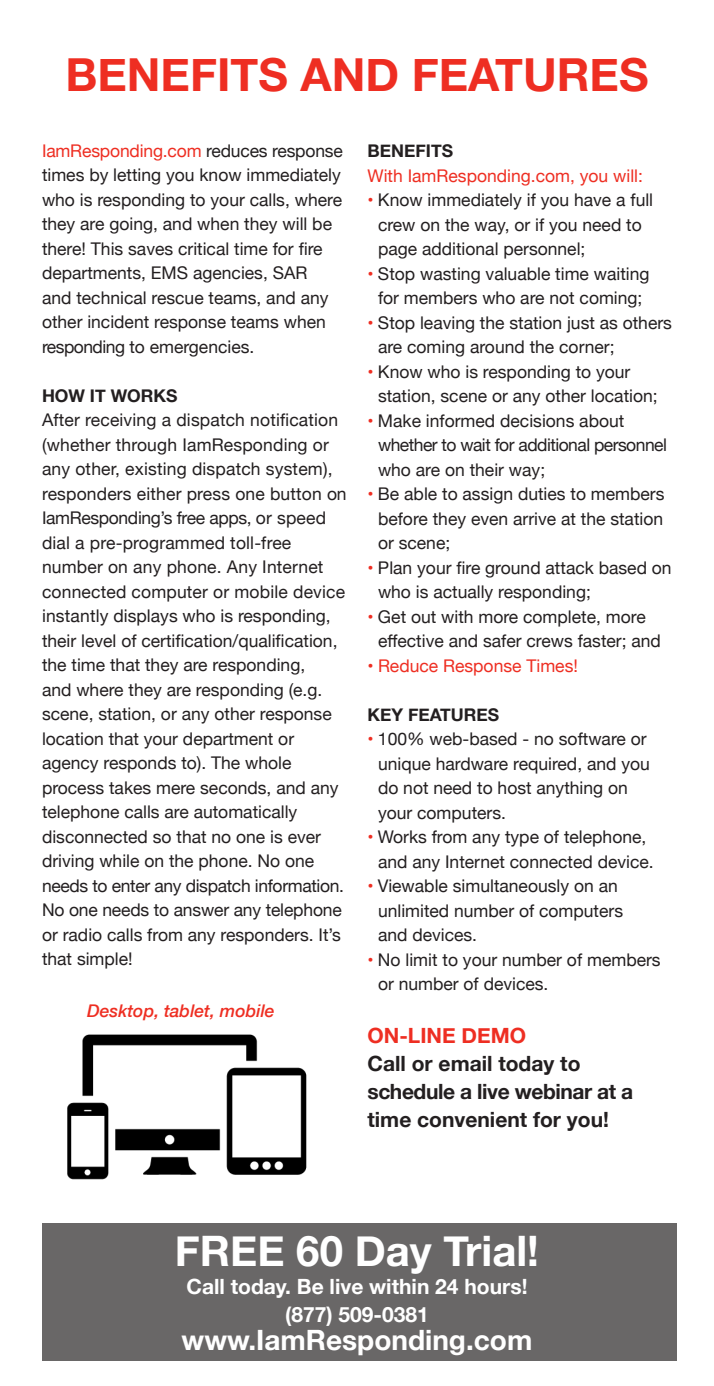
<style>
.page{position:relative;width:714px;height:1386px;background:#fff}
.page>*{position:absolute;margin:0;border:0;box-sizing:border-box;transform-origin:0 0}
.t1{font:700 45.5px "Helvetica Neue";color:#ee2e22}
.t2{font:700 42px "Helvetica Neue";color:#fff}
.t3{font:700 28px "Helvetica Neue";color:#fff}
.t4{font:700 21px/28px "Helvetica Neue";color:#231f20}
.t5{font:700 21px "Helvetica Neue";color:#fff}
.Subhead{font:700 21px "Helvetica Neue";color:#ee2e22}
.Body_Copy{font:17.5px/24.5px "Helvetica Neue";color:#231f20}
.Bullets{font:17.5px/24.5px "Helvetica Neue";color:#231f20}
.Bullets-2{font:17.5px "Helvetica Neue";color:#ee2e22}
.Subhead-2{font:700 17.5px "Helvetica Neue";color:#231f20}
.t6{font:italic 500 17.5px "Helvetica Neue";color:#ee2e22}
.s1{color:#ee2e22}
.s2{font-weight:700;color:#ee2e22}
.s3{font-weight:700}
</style>
<div class="page">
<div style="left:42px;top:1223px;width:634px;height:138px;background:#696767"></div>
<img style="left:67px;top:1034px;width:240px;height:146px">
<p class="t1" style="left:65px;top:39px;width:585px">BENEFITS AND FEATURES</p>
<p class="Body_Copy" style="left:42px;top:139px;width:302px"><span class="s1">IamResponding.com</span> reduces response times by letting you know immediately who is responding to your calls, where they are going, and when they will be there! This saves critical time for fire departments, EMS agencies, SAR<br>and technical rescue teams, and any other incident response teams when responding to emergencies.</p>
<p class="Subhead-2" style="left:42px;top:382px;width:137px">HOW IT WORKS</p>
<p class="Body_Copy" style="left:42px;top:409px;width:306px">After receiving a dispatch notification (whether through IamResponding or any other, existing dispatch system), responders either press one button on IamResponding’s free apps, or speed dial a pre-programmed toll-free number on any phone. Any Internet connected computer or mobile device instantly displays who is responding, their level of certification/qualification, the time that they are responding,<br>and where they are responding (e.g. scene, station, or any other response location that your department or agency responds to). The whole process takes mere seconds, and any telephone calls are automatically disconnected so that no one is ever driving while on the phone. No one needs to enter any dispatch information.<br>No one needs to answer any telephone or radio calls from any responders. It’s that simple!</p>
<p class="t6" style="left:87px;top:996px;width:189px">Desktop, tablet, mobile</p>
<p class="Subhead-2" style="left:368px;top:137px;width:87px">BENEFITS</p>
<p class="Bullets-2" style="left:368px;top:163px;width:277px">With IamResponding.com, you will:</p>
<p class="Bullets" style="left:378px;top:189px;width:277px;text-indent:-10px"><span class="s2">•</span> Know immediately if you have a full crew on the way, or if you need to page additional personnel;</p>
<p class="Bullets" style="left:368px;top:262px;width:284px;text-align:center"><span class="s2">•</span> Stop wasting valuable time waiting for members who are not coming;</p>
<p class="Bullets" style="left:378px;top:311px;width:295px;text-indent:-10px"><span class="s2">•</span> Stop leaving the station just as others are coming around the corner;</p>
<p class="Bullets" style="left:378px;top:360px;width:281px;text-indent:-10px"><span class="s2">•</span> Know who is responding to your station, scene or any other location;</p>
<p class="Bullets" style="left:378px;top:409px;width:291px;text-indent:-10px"><span class="s2">•</span> Make informed decisions about whether to wait for additional personnel who are on their way;</p>
<p class="Bullets" style="left:378px;top:483px;width:288px;text-align:justify;text-indent:-10px"><span class="s2">•</span> Be able to assign duties to members before they even arrive at the station or scene;</p>
<p class="Bullets" style="left:378px;top:556px;width:295px;text-indent:-10px"><span class="s2">•</span> Plan your fire ground attack based on who is actually responding;</p>
<p class="Bullets" style="left:378px;top:605px;width:284px;text-indent:-10px"><span class="s2">•</span> Get out with more complete, more effective and safer crews faster; and</p>
<p class="Bullets-2" style="left:368px;top:653px;width:212px"><span class="s3">•</span> Reduce Response Times!</p>
<p class="Subhead-2" style="left:368px;top:701px;width:133px">KEY FEATURES</p>
<p class="Bullets" style="left:378px;top:728px;width:273px;text-indent:-10px"><span class="s2">•</span> 100% web-based - no software or unique hardware required, and you do not need to host anything on your computers.</p>
<p class="Bullets" style="left:378px;top:826px;width:277px;text-indent:-10px"><span class="s2">•</span> Works from any type of telephone, and any Internet connected device.</p>
<p class="Bullets" style="left:378px;top:875px;width:247px;text-indent:-10px"><span class="s2">•</span> Viewable simultaneously on an unlimited number of computers and devices.</p>
<p class="Bullets" style="left:378px;top:948px;width:284px;text-indent:-10px"><span class="s2">•</span> No limit to your number of members or number of devices.</p>
<p class="Subhead" style="left:368px;top:1019px;width:160px">ON-LINE DEMO</p>
<p class="t4" style="left:368px;top:1050px;width:267px">Call or email today to schedule a live webinar at a time convenient for you!</p>
<p class="t2" style="left:175px;top:1218px;width:366px">FREE 60 Day Trial!</p>
<p class="t5" style="left:186px;top:1270px;width:343px">Call today. Be live within 24 hours!</p>
<p class="t5" style="left:285px;top:1298px;width:145px">(877) 509-0381</p>
<p class="t3" style="left:182px;top:1318px;width:352px">www.IamResponding.com</p>
</div>
